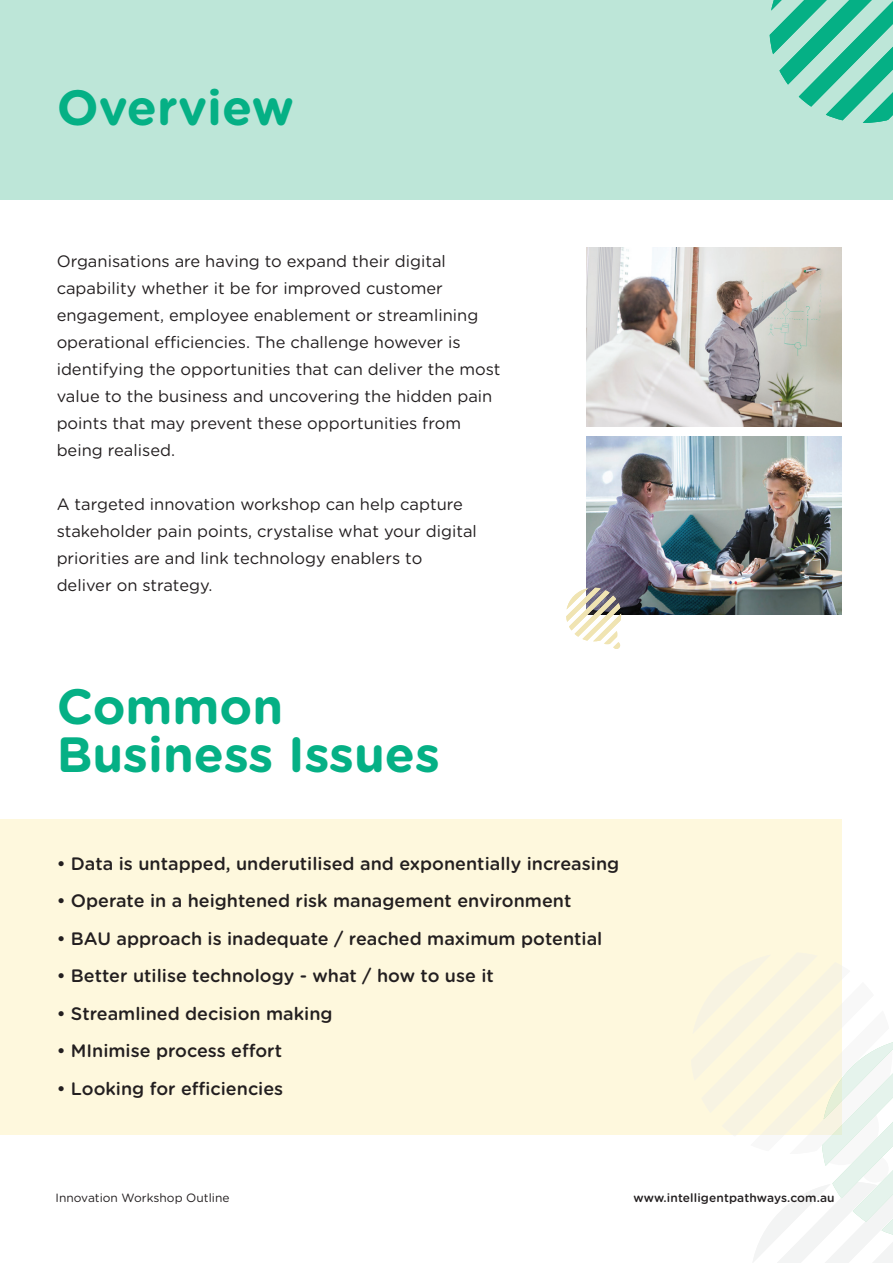
<style>
.page{position:relative;width:893px;height:1263px;background:#fff}
.page>*{position:absolute;margin:0;border:0;box-sizing:border-box;transform-origin:0 0}
.t1{font:700 49.5px/48px "Gotham Rounded";color:#05b085}
.t2{font:500 18px "Gotham Rounded";color:#231f20}
.t3{font:16.5px/27px "Gotham Rounded";color:#231f20}
.t4{font:500 12px "Gotham Rounded";letter-spacing:.01em;color:#231f20}
.t5{font:12px "Gotham Rounded";color:#231f20}
</style>
<div class="page">
<div style="left:0;top:0;width:893px;height:200px;background:#bde6d8"></div>
<svg style="left:770px;top:0;width:123px;height:123px;background:#6cceb3"></svg>
<div style="left:0;top:820px;width:842px;height:315px;background:#fef8dd"></div>
<img style="left:587px;top:436px;width:255px;height:179px">
<img style="left:587px;top:247px;width:255px;height:179px">
<svg style="left:566px;top:588px;width:55px;height:61px"></svg>
<svg style="left:753px;top:1042px;width:140px;height:221px"></svg>
<p class="t1" style="left:57px;top:81px;width:239px">Overview</p>
<p class="t3" style="left:57px;top:246px;width:445px">Organisations are having to expand their digital capability whether it be for improved customer engagement, employee enablement or streamlining operational efficiencies. The challenge however is identifying the opportunities that can deliver the most value to the business and uncovering the hidden pain points that may prevent these opportunities from being realised.</p>
<p class="t3" style="left:57px;top:489px;width:422px">A targeted innovation workshop can help capture stakeholder pain points, crystalise what your digital priorities are and link technology enablers to deliver on strategy.</p>
<p class="t1" style="left:57px;top:681px;width:385px">Common<br>Business Issues</p>
<p class="t2" style="left:57px;top:851px;width:564px">• Data is untapped, underutilised and exponentially increasing</p>
<p class="t2" style="left:57px;top:888px;width:516px">• Operate in a heightened risk management environment</p>
<p class="t2" style="left:57px;top:926px;width:547px">• BAU approach is inadequate / reached maximum potential</p>
<p class="t2" style="left:57px;top:963px;width:439px">• Better utilise technology - what / how to use it</p>
<p class="t2" style="left:57px;top:1001px;width:277px">• Streamlined decision making</p>
<p class="t2" style="left:57px;top:1038px;width:227px">• MInimise process effort</p>
<p class="t2" style="left:57px;top:1076px;width:228px">• Looking for efficiencies</p>
<p class="t5" style="left:56px;top:1190px;width:175px">Innovation Workshop Outline</p>
<p class="t4" style="left:634px;top:1189px;width:203px">www.intelligentpathways.com.au</p>
</div>
